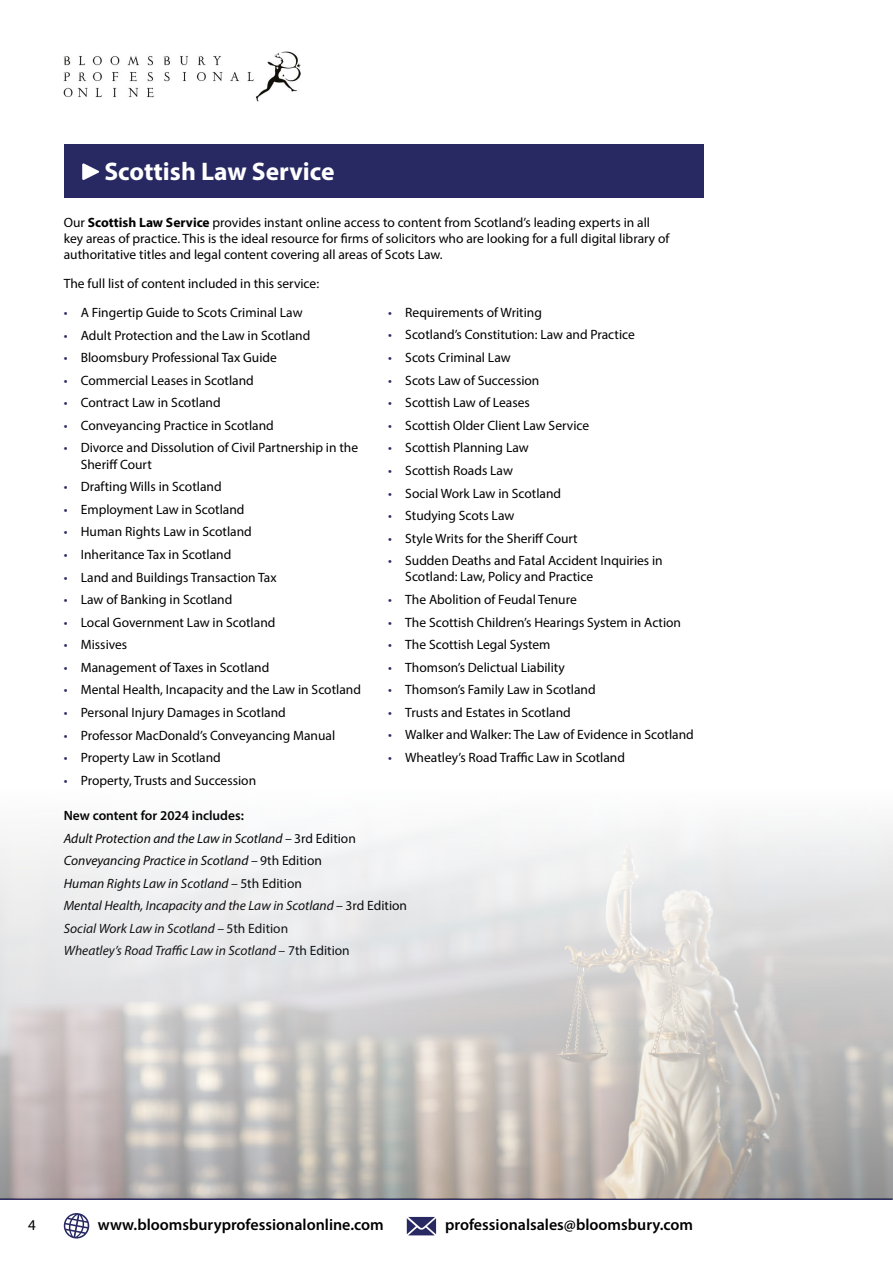
<style>
.page{position:relative;width:893px;height:1263px;background:#fff}
.page>*{position:absolute;margin:0;border:0;box-sizing:border-box;transform-origin:0 0}
.t1{font:700 25.5px "Myriad Pro";color:#fff}
.t2{font:600 16.05px "Myriad Pro";color:#000}
.t3{font:15px "Myriad Pro";color:#000}
.t4{font:13.5px/16.2px "Myriad Pro";color:#000}
.t5{font:italic 13.5px/22.5px "Myriad Pro";color:#000}
.s1{font-weight:700}
.s2{color:#282962}
.s3{font-weight:600;font-style:normal}
.s4{font-style:normal}
</style>
<div class="page">
<hr style="left:0;top:1198px;width:892px;height:2px;background:#282962">
<svg style="left:63px;top:1213px;width:27px;height:26px"></svg>
<svg style="left:407px;top:1217px;width:29px;height:18px"></svg>
<img style="left:63px;top:51px;width:238px;height:51px">
<div style="left:64px;top:145px;width:640px;height:53px;background:#282962"></div>
<svg style="left:82px;top:163px;width:17px;height:17px"></svg>
<img style="left:0;top:826px;width:893px;height:372px">
<h1 class="t1" style="left:104px;top:155px;width:232px">Scottish Law Service</h1>
<p class="t4" style="left:64px;top:214px;width:607px">Our <span class="s1">Scottish Law Service</span> provides instant online access to content from Scotland’s leading experts in all key areas of practice. This is the ideal resource for firms of solicitors who are looking for a full digital library of authoritative titles and legal content covering all areas of Scots Law.</p>
<p class="t4" style="left:64px;top:275px;width:257px">The full list of content included in this service:</p>
<p class="t4" style="left:64px;top:304px;width:240px"><span class="s2">•</span> A Fingertip Guide to Scots Criminal Law</p>
<p class="t4" style="left:64px;top:327px;width:248px"><span class="s2">•</span> Adult Protection and the Law in Scotland</p>
<p class="t4" style="left:64px;top:349px;width:215px"><span class="s2">•</span> Bloomsbury Professional Tax Guide</p>
<p class="t4" style="left:64px;top:372px;width:192px"><span class="s2">•</span> Commercial Leases in Scotland</p>
<p class="t4" style="left:64px;top:394px;width:158px"><span class="s2">•</span> Contract Law in Scotland</p>
<p class="t4" style="left:64px;top:417px;width:212px"><span class="s2">•</span> Conveyancing Practice in Scotland</p>
<p class="t4" style="left:81px;top:440px;width:279px;text-indent:-17px"><span class="s2">•</span> Divorce and Dissolution of Civil Partnership in the<br>Sheriff Court</p>
<p class="t4" style="left:64px;top:478px;width:159px"><span class="s2">•</span> Drafting Wills in Scotland</p>
<p class="t4" style="left:64px;top:501px;width:182px"><span class="s2">•</span> Employment Law in Scotland</p>
<p class="t4" style="left:64px;top:523px;width:190px"><span class="s2">•</span> Human Rights Law in Scotland</p>
<p class="t4" style="left:64px;top:546px;width:169px"><span class="s2">•</span> Inheritance Tax in Scotland</p>
<p class="t4" style="left:64px;top:569px;width:214px"><span class="s2">•</span> Land and Buildings Transaction Tax</p>
<p class="t4" style="left:64px;top:591px;width:170px"><span class="s2">•</span> Law of Banking in Scotland</p>
<p class="t4" style="left:64px;top:614px;width:213px"><span class="s2">•</span> Local Government Law in Scotland</p>
<p class="t4" style="left:64px;top:636px;width:65px"><span class="s2">•</span> Missives</p>
<p class="t4" style="left:64px;top:659px;width:207px"><span class="s2">•</span> Management of Taxes in Scotland</p>
<p class="t4" style="left:64px;top:682px;width:299px"><span class="s2">•</span> Mental Health, Incapacity and the Law in Scotland</p>
<p class="t4" style="left:64px;top:704px;width:224px"><span class="s2">•</span> Personal Injury Damages in Scotland</p>
<p class="t4" style="left:64px;top:727px;width:273px"><span class="s2">•</span> Professor MacDonald’s Conveyancing Manual</p>
<p class="t4" style="left:64px;top:749px;width:159px"><span class="s2">•</span> Property Law in Scotland</p>
<p class="t4" style="left:64px;top:772px;width:194px"><span class="s2">•</span> Property, Trusts and Succession</p>
<p class="t4" style="left:388px;top:304px;width:155px"><span class="s2">•</span> Requirements of Writing</p>
<p class="t4" style="left:388px;top:327px;width:248px"><span class="s2">•</span> Scotland’s Constitution: Law and Practice</p>
<p class="t4" style="left:388px;top:349px;width:124px"><span class="s2">•</span> Scots Criminal Law</p>
<p class="t4" style="left:388px;top:372px;width:153px"><span class="s2">•</span> Scots Law of Succession</p>
<p class="t4" style="left:388px;top:394px;width:143px"><span class="s2">•</span> Scottish Law of Leases</p>
<p class="t4" style="left:388px;top:417px;width:202px"><span class="s2">•</span> Scottish Older Client Law Service</p>
<p class="t4" style="left:388px;top:439px;width:142px"><span class="s2">•</span> Scottish Planning Law</p>
<p class="t4" style="left:388px;top:462px;width:126px"><span class="s2">•</span> Scottish Roads Law</p>
<p class="t4" style="left:388px;top:485px;width:174px"><span class="s2">•</span> Social Work Law in Scotland</p>
<p class="t4" style="left:388px;top:507px;width:128px"><span class="s2">•</span> Studying Scots Law</p>
<p class="t4" style="left:388px;top:530px;width:191px"><span class="s2">•</span> Style Writs for the Sheriff Court</p>
<p class="t4" style="left:405px;top:552px;width:259px;text-indent:-17px"><span class="s2">•</span> Sudden Deaths and Fatal Accident Inquiries in<br>Scotland: Law, Policy and Practice</p>
<p class="t4" style="left:388px;top:591px;width:190px"><span class="s2">•</span> The Abolition of Feudal Tenure</p>
<p class="t4" style="left:388px;top:614px;width:294px"><span class="s2">•</span> The Scottish Children’s Hearings System in Action</p>
<p class="t4" style="left:388px;top:636px;width:164px"><span class="s2">•</span> The Scottish Legal System</p>
<p class="t4" style="left:388px;top:659px;width:178px"><span class="s2">•</span> Thomson’s Delictual Liability</p>
<p class="t4" style="left:388px;top:681px;width:209px"><span class="s2">•</span> Thomson’s Family Law in Scotland</p>
<p class="t4" style="left:388px;top:704px;width:184px"><span class="s2">•</span> Trusts and Estates in Scotland</p>
<p class="t4" style="left:388px;top:727px;width:307px"><span class="s2">•</span> Walker and Walker: The Law of Evidence in Scotland</p>
<p class="t4" style="left:388px;top:749px;width:238px"><span class="s2">•</span> Wheatley’s Road Traffic Law in Scotland</p>
<p class="t5" style="left:64px;top:804px;width:345px"><span class="s3">New content for 2024 includes:<br></span>Adult Protection and the Law in Scotland – <span class="s4">3rd Edition </span>Conveyancing Practice in Scotland – <span class="s4">9th Edition<br></span>Human Rights Law in Scotland – <span class="s4">5th Edition<br></span>Mental Health, Incapacity and the Law in Scotland – <span class="s4">3rd Edition </span>Social Work Law in Scotland – <span class="s4">5th Edition<br></span>Wheatley’s Road Traffic Law in Scotland <span class="s4">– 7th Edition</span></p>
<p class="t3" style="left:28px;top:1215px;width:9px">4</p>
<p class="t2" style="left:98px;top:1215px;width:287px">www.bloomsburyprofessionalonline.com</p>
<p class="t2" style="left:445px;top:1215px;width:250px">professionalsales@bloomsbury.com</p>
</div>
